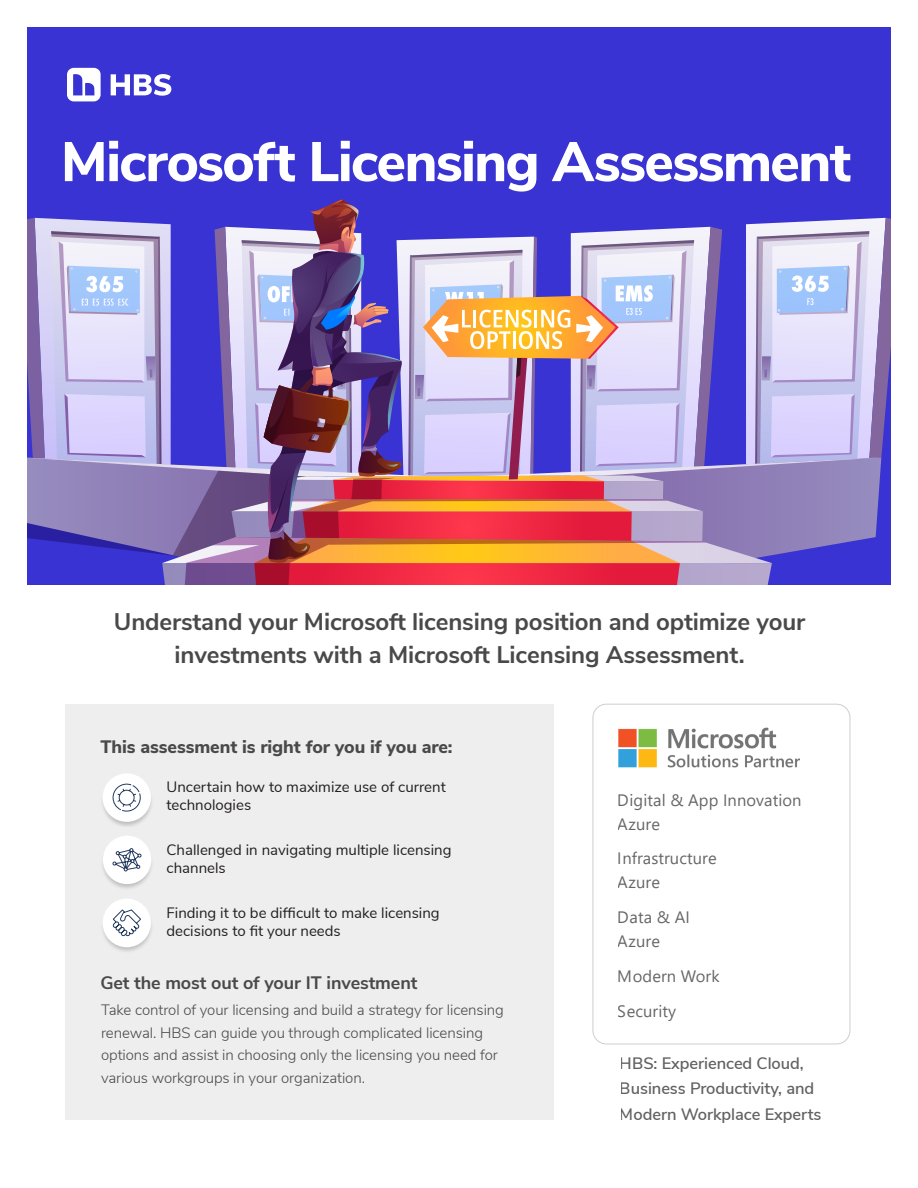
<style>
.page{position:relative;width:918px;height:1188px;background:#fff}
.page>*{position:absolute;margin:0;border:0;box-sizing:border-box;transform-origin:0 0}
.t1{font:800 55.5px "Nunito Sans";letter-spacing:-.03em;color:#fff}
.Body_Body{font:700 24px/33px "Nunito Sans";letter-spacing:-.005em;color:#484948;text-align:center}
.Body_Body-2{font:800 18px "Nunito Sans";letter-spacing:-.005em;color:#494949}
.Body_Body-3{font:700 18px "Nunito Sans";letter-spacing:-.005em;color:#494949}
.t2{font:16.5px/24px "Segoe UI";letter-spacing:.005em;color:#231f20}
.t3{font:600 16.5px/25.5px "Nunito Sans";letter-spacing:-.005em;color:#494949}
.Body_Body-4{font:300 15px/22.5px "Nunito Sans";letter-spacing:-.005em;color:#494949}
.t4{font:15px/18px "Nunito Sans";color:#231f20}
</style>
<div class="page">
<div style="left:593px;top:704px;width:257px;height:340px;border:1px solid #231f20;border-radius:14px"></div>
<img style="left:618px;top:727px;width:182px;height:41px">
<div style="left:66px;top:704px;width:488px;height:416px;background:#eeeeef"></div>
<img style="left:102px;top:899px;width:50px;height:53px">
<div style="left:103px;top:899px;width:48px;height:48px;background:#fff;border-radius:50%"></div>
<svg style="left:112px;top:909px;width:29px;height:28px"></svg>
<img style="left:102px;top:836px;width:50px;height:53px">
<div style="left:103px;top:836px;width:48px;height:48px;background:#fff;border-radius:50%"></div>
<svg style="left:112px;top:848px;width:30px;height:24px"></svg>
<img style="left:102px;top:786px;width:50px;height:40px">
<div style="left:103px;top:773px;width:48px;height:49px;background:#fff;border-radius:50%"></div>
<svg style="left:112px;top:783px;width:29px;height:29px"></svg>
<div style="left:27px;top:27px;width:864px;height:558px;background:#3833d2"></div>
<svg style="left:111px;top:74px;width:60px;height:22px"></svg>
<svg style="left:67px;top:68px;width:34px;height:33px"></svg>
<svg style="left:27px;top:200px;width:864px;height:385px"></svg>
<p class="t1" style="left:61px;top:121px;width:792px">Microsoft Licensing Assessment</p>
<p class="Body_Body" style="left:114px;top:604px;width:693px">Understand your Microsoft licensing position and optimize your investments with a Microsoft Licensing Assessment.</p>
<p class="Body_Body-2" style="left:100px;top:733px;width:354px">This assessment is right for you if you are:</p>
<p class="t4" style="left:167px;top:777px;width:281px">Uncertain how to maximize use of current technologies</p>
<p class="t4" style="left:167px;top:840px;width:287px">Challenged in navigating multiple licensing channels</p>
<p class="t4" style="left:167px;top:903px;width:275px">Finding it to be difficult to make licensing decisions to fit your needs</p>
<p class="Body_Body-3" style="left:100px;top:969px;width:319px">Get the most out of your IT investment</p>
<p class="Body_Body-4" style="left:101px;top:998px;width:404px">Take control of your licensing and build a strategy for licensing renewal. HBS can guide you through complicated licensing options and assist in choosing only the licensing you need for various workgroups in your organization.</p>
<p class="t2" style="left:618px;top:786px;width:185px">Digital &amp; App Innovation<br>Azure</p>
<p class="t2" style="left:618px;top:845px;width:100px">Infrastructure<br>Azure</p>
<p class="t2" style="left:618px;top:904px;width:73px">Data &amp; AI<br>Azure</p>
<p class="t2" style="left:618px;top:957px;width:103px;line-height:34.8px">Modern Work<br>Security</p>
<p class="t3" style="left:620px;top:1049px;width:203px">HBS: Experienced Cloud,<br>Business Productivity, and<br>Modern Workplace Experts</p>
</div>
